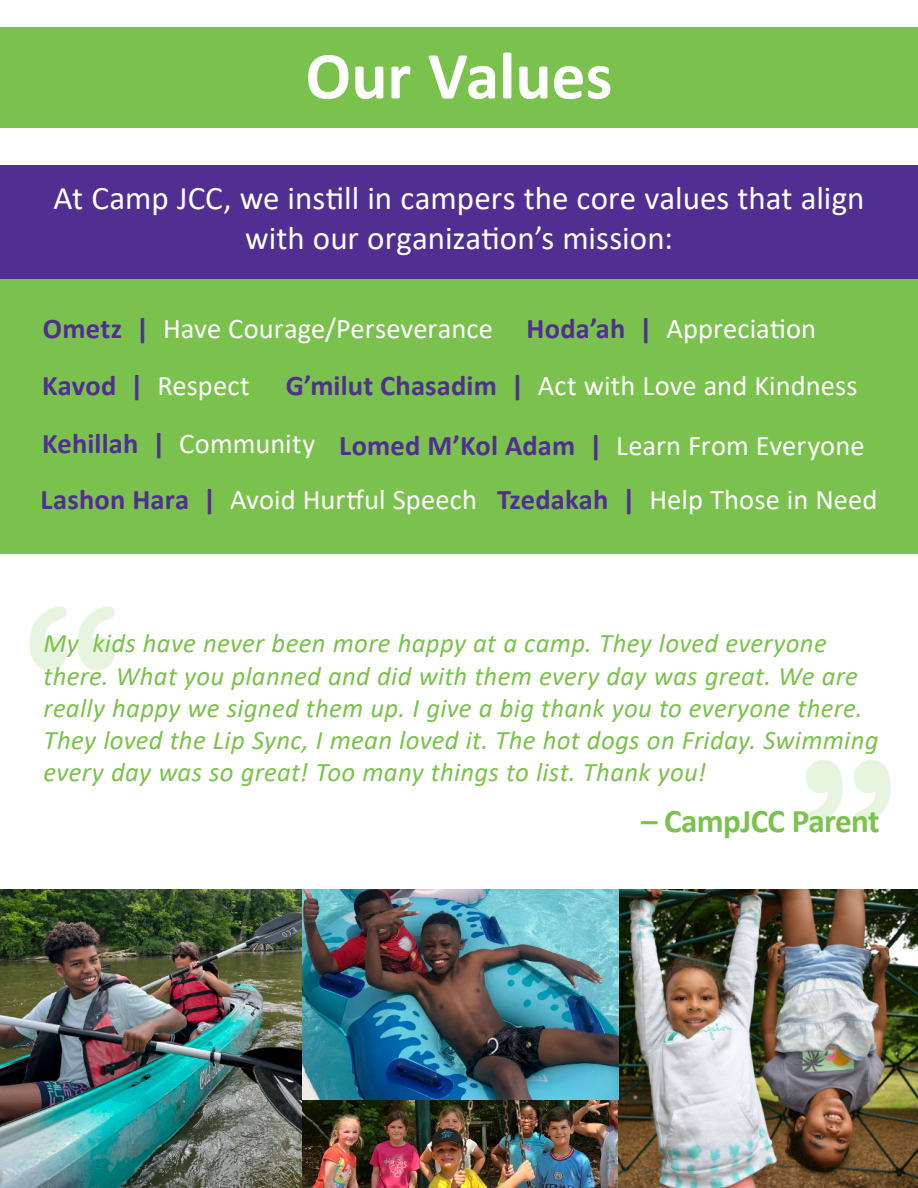
<style>
.page{position:relative;width:918px;height:1188px;background:#fff}
.page>*{position:absolute;margin:0;border:0;box-sizing:border-box;transform-origin:0 0}
.t1{font:700 67.5px "Calibri";letter-spacing:-.005em;color:#fff}
.t2{font:700 33.15px "Calibri";letter-spacing:-.02em;color:#7ac24d}
.t3{font:33px/39.6px "Calibri";color:#fff;text-align:center}
.t4{font:28.5px/56.2px "Calibri";letter-spacing:.005em;color:#fff}
.t5{font:italic 26.85px/32.1px "Calibri";letter-spacing:.01em;color:#7ac24d}
.s1{font-weight:700;color:#502e92}
</style>
<div class="page">
<div style="left:0;top:165px;width:918px;height:114px;background:#502e92"></div>
<div style="left:0;top:279px;width:918px;height:274px;background:#7ac24d"></div>
<div style="left:0;top:27px;width:918px;height:101px;background:#7ac24d"></div>
<svg style="left:30px;top:606px;width:85px;height:64px"></svg>
<svg style="left:806px;top:760px;width:85px;height:64px"></svg>
<img style="left:0;top:890px;width:302px;height:298px">
<img style="left:302px;top:1099px;width:316px;height:89px">
<img style="left:618px;top:890px;width:300px;height:298px">
<img style="left:302px;top:890px;width:316px;height:209px">
<h1 class="t1" style="left:305px;top:49px;width:309px">Our Values</h1>
<p class="t3" style="left:53px;top:178px;width:813px">At Camp JCC, we instill in campers the core values that align with our organization’s mission:</p>
<p class="t4" style="left:42px;top:300px;width:776px"><span class="s1">Ometz |</span> Have Courage/Perseverance <span class="s1">Hoda’ah |</span> Appreciation<br><span class="s1">Kavod |</span> Respect</p>
<p class="t4" style="left:286px;top:359px;width:573px"><span class="s1">G’milut Chasadim |</span> Act with Love and Kindness</p>
<p class="t4" style="left:42px;top:419px;width:824px"><span class="s1">Kehillah |</span> Community <span class="s1">Lomed M’Kol Adam |</span> Learn From Everyone</p>
<p class="t4" style="left:40px;top:471px;width:838px"><span class="s1">Lashon Hara |</span> Avoid Hurtful Speech <span class="s1">Tzedakah |</span> Help Those in Need</p>
<p class="t5" style="left:44px;top:630px;width:837px">My kids have never been more happy at a camp. They loved everyone there. What you planned and did with them every day was great. We are really happy we signed them up. I give a big thank you to everyone there.<br>They loved the Lip Sync, I mean loved it. The hot dogs on Friday. Swimming every day was so great! Too many things to list. Thank you!</p>
<p class="t2" style="left:641px;top:808px;width:240px">– CampJCC Parent</p>
</div>
